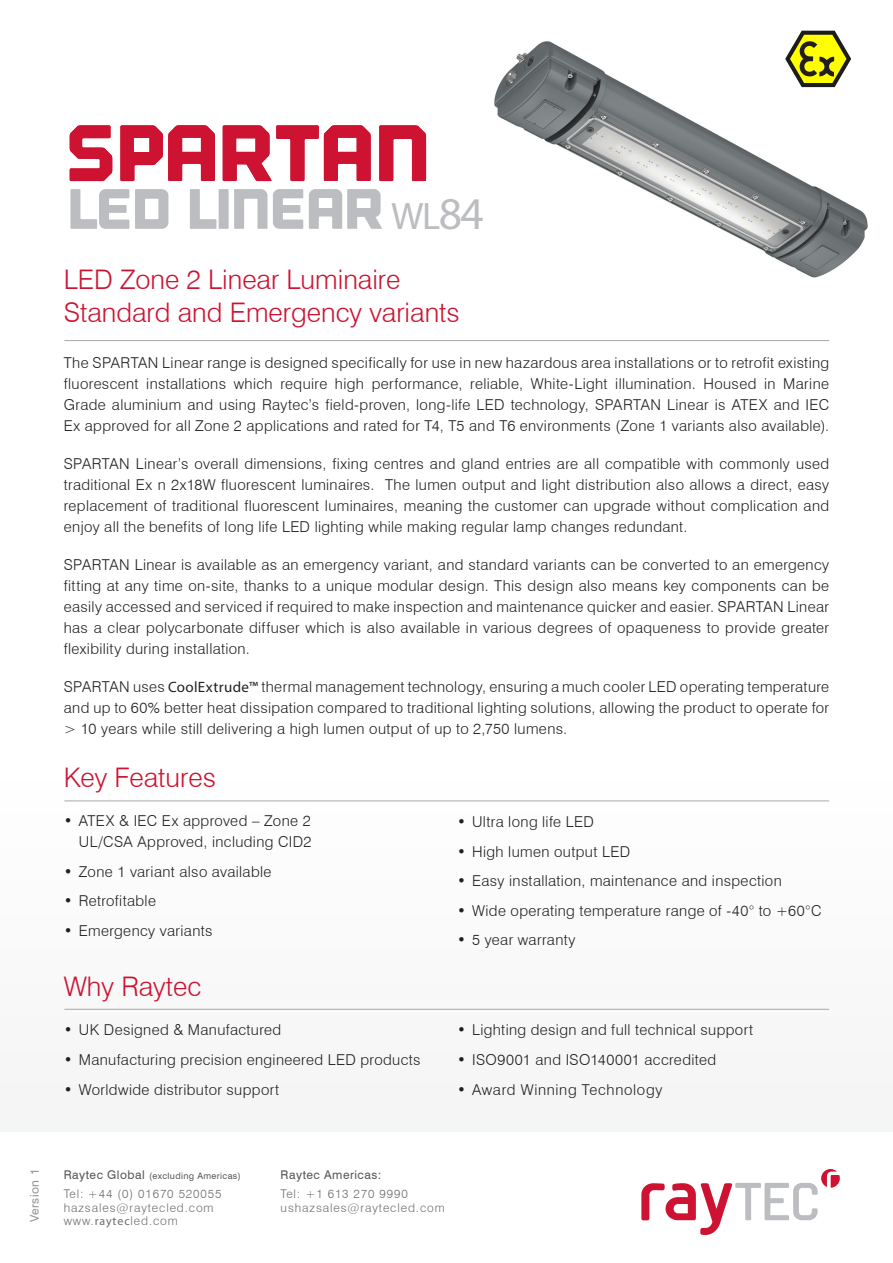
<style>
.page{position:relative;width:893px;height:1263px;background:#fff}
.page>*{position:absolute;margin:0;border:0;box-sizing:border-box;transform-origin:0 0}
.t1{font:56.7px "Outage";letter-spacing:-.06em;color:#bcbdc0}
.t2{font:38.4px "Myriad Pro";color:#bcbdc0}
.Body_Paragraph_Style{font:300 27px/32.4px "Swiss 721 BT";color:#cd1331}
.Body_Paragraph_Style-2{font:300 15px/21px "Swiss 721 BT";letter-spacing:.025em;color:#231f20;text-align:justify}
.Body_Paragraph_Style-3{font:300 15px "Swiss 721 BT";letter-spacing:.045em;color:#231f20}
.Body_Paragraph_Style-4{font:300 12px "Swiss 721 BT";letter-spacing:.075em;color:#6c6d70}
.Body_Paragraph_Style-5{font:12px "Swiss 721 BT";letter-spacing:.04em;color:#57585a}
.Body_Paragraph_Style-6{font:12px "Swiss 721 BT";letter-spacing:.04em;color:#939598}
.Body_Paragraph_Style-7{font:9px "Swiss 721 BT";letter-spacing:.04em;color:#57585a}
.s1{font-size:45.6px}
.s2{font-family:"Myriad Pro";font-weight:400}
.s3{font-weight:400}
.s4{font-size:12px}
</style>
<div class="page">
<img style="left:494px;top:41px;width:374px;height:237px">
<svg style="left:641px;top:1169px;width:199px;height:66px"></svg>
<svg style="left:785px;top:31px;width:66px;height:56px"></svg>
<hr style="left:65px;top:340px;width:764px;height:1px;background:#a8a9ad">
<hr style="left:65px;top:800px;width:764px;height:1px;background:#a8a9ad">
<hr style="left:65px;top:1009px;width:764px;height:1px;background:#a8a9ad">
<svg style="left:70px;top:125px;width:42px;height:56px"></svg>
<svg style="left:120px;top:125px;width:95px;height:56px"></svg>
<svg style="left:223px;top:125px;width:148px;height:56px"></svg>
<svg style="left:379px;top:125px;width:47px;height:56px"></svg>
<p class="t1" style="left:66px;top:176px;width:321px">LED LINEAR</p>
<p class="t2" style="left:391px;top:192px;width:94px">WL<span class="s1">84</span></p>
<p class="Body_Paragraph_Style" style="left:64px;top:263px;width:397px">LED Zone 2 Linear Luminaire<br>Standard and Emergency variants</p>
<p class="Body_Paragraph_Style-2" style="left:64px;top:352px;width:767px">The SPARTAN Linear range is designed specifically for use in new hazardous area installations or to retrofit existing fluorescent installations which require high performance, reliable, White-Light illumination. Housed in Marine Grade aluminium and using Raytec’s field-proven, long-life LED technology, SPARTAN Linear is ATEX and IEC Ex approved for all Zone 2 applications and rated for T4, T5 and T6 environments (Zone 1 variants also available).</p>
<p class="Body_Paragraph_Style-2" style="left:64px;top:453px;width:767px">SPARTAN Linear’s overall dimensions, fixing centres and gland entries are all compatible with commonly used traditional Ex n 2x18W fluorescent luminaires. The lumen output and light distribution also allows a direct, easy replacement of traditional fluorescent luminaires, meaning the customer can upgrade without complication and enjoy all the benefits of long life LED lighting while making regular lamp changes redundant.</p>
<p class="Body_Paragraph_Style-2" style="left:64px;top:554px;width:767px">SPARTAN Linear is available as an emergency variant, and standard variants can be converted to an emergency fitting at any time on-site, thanks to a unique modular design. This design also means key components can be easily accessed and serviced if required to make inspection and maintenance quicker and easier. SPARTAN Linear has a clear polycarbonate diffuser which is also available in various degrees of opaqueness to provide greater flexibility during installation.</p>
<p class="Body_Paragraph_Style-2" style="left:64px;top:676px;width:767px">SPARTAN uses <span class="s2">CoolExtrude™</span> thermal management technology, ensuring a much cooler LED operating temperature and up to 60% better heat dissipation compared to traditional lighting solutions, allowing the product to operate for &gt; 10 years while still delivering a high lumen output of up to 2,750 lumens.</p>
<p class="Body_Paragraph_Style" style="left:64px;top:761px;width:154px">Key Features</p>
<p class="Body_Paragraph_Style-2" style="left:64px;top:810px;width:249px;text-align:right"><span class="s3">•</span> ATEX &amp; IEC Ex approved – Zone 2<br>UL/CSA Approved, including CID2</p>
<p class="Body_Paragraph_Style-2" style="left:64px;top:861px;width:209px"><span class="s3">•</span> Zone 1 variant also available</p>
<p class="Body_Paragraph_Style-2" style="left:64px;top:890px;width:94px"><span class="s3">•</span> Retrofitable</p>
<p class="Body_Paragraph_Style-2" style="left:64px;top:920px;width:150px"><span class="s3">•</span> Emergency variants</p>
<p class="Body_Paragraph_Style" style="left:64px;top:969px;width:139px">Why Raytec</p>
<p class="Body_Paragraph_Style-2" style="left:64px;top:1019px;width:219px"><span class="s3">•</span> UK Designed &amp; Manufactured</p>
<p class="Body_Paragraph_Style-2" style="left:64px;top:1049px;width:358px"><span class="s3">•</span> Manufacturing precision engineered LED products</p>
<p class="Body_Paragraph_Style-2" style="left:64px;top:1078px;width:217px"><span class="s3">•</span> Worldwide distributor support</p>
<p class="Body_Paragraph_Style-2" style="left:457px;top:811px;width:138px"><span class="s3">•</span> Ultra long life LED</p>
<p class="Body_Paragraph_Style-2" style="left:457px;top:841px;width:175px"><span class="s3">•</span> High lumen output LED</p>
<p class="Body_Paragraph_Style-2" style="left:457px;top:870px;width:326px"><span class="s3">•</span> Easy installation, maintenance and inspection</p>
<p class="Body_Paragraph_Style-2" style="left:457px;top:900px;width:366px"><span class="s3">•</span> Wide operating temperature range of -40° to +60°C</p>
<p class="Body_Paragraph_Style-2" style="left:457px;top:929px;width:120px"><span class="s3">•</span> 5 year warranty</p>
<p class="Body_Paragraph_Style-2" style="left:457px;top:1019px;width:298px"><span class="s3">•</span> Lighting design and full technical support</p>
<p class="Body_Paragraph_Style-2" style="left:457px;top:1049px;width:260px"><span class="s3">•</span> ISO9001 and ISO140001 accredited</p>
<p class="Body_Paragraph_Style-3" style="left:457px;top:1080px;width:207px"><span class="s3">•</span> Award Winning Technology</p>
<p class="Body_Paragraph_Style-6" style="left:27px;top:1222px;width:55px;rotate:-90deg">Version 1</p>
<p class="Body_Paragraph_Style-7" style="left:64px;top:1170px;width:179px"><span class="s4">Raytec Global</span> (excluding Americas)</p>
<p class="Body_Paragraph_Style-5" style="left:281px;top:1167px;width:102px">Raytec Americas:</p>
<p class="Body_Paragraph_Style-4" style="left:64px;top:1187px;width:159px">Tel: +44 (0) 01670 520055</p>
<p class="Body_Paragraph_Style-4" style="left:64px;top:1200px;width:151px">hazsales@raytecled.com</p>
<p class="Body_Paragraph_Style-4" style="left:64px;top:1214px;width:116px">www.<span class="s2">raytec</span>led.com</p>
<p class="Body_Paragraph_Style-4" style="left:281px;top:1187px;width:129px">Tel: +1 613 270 9990</p>
<p class="Body_Paragraph_Style-4" style="left:281px;top:1200px;width:166px">ushazsales@raytecled.com</p>
</div>
